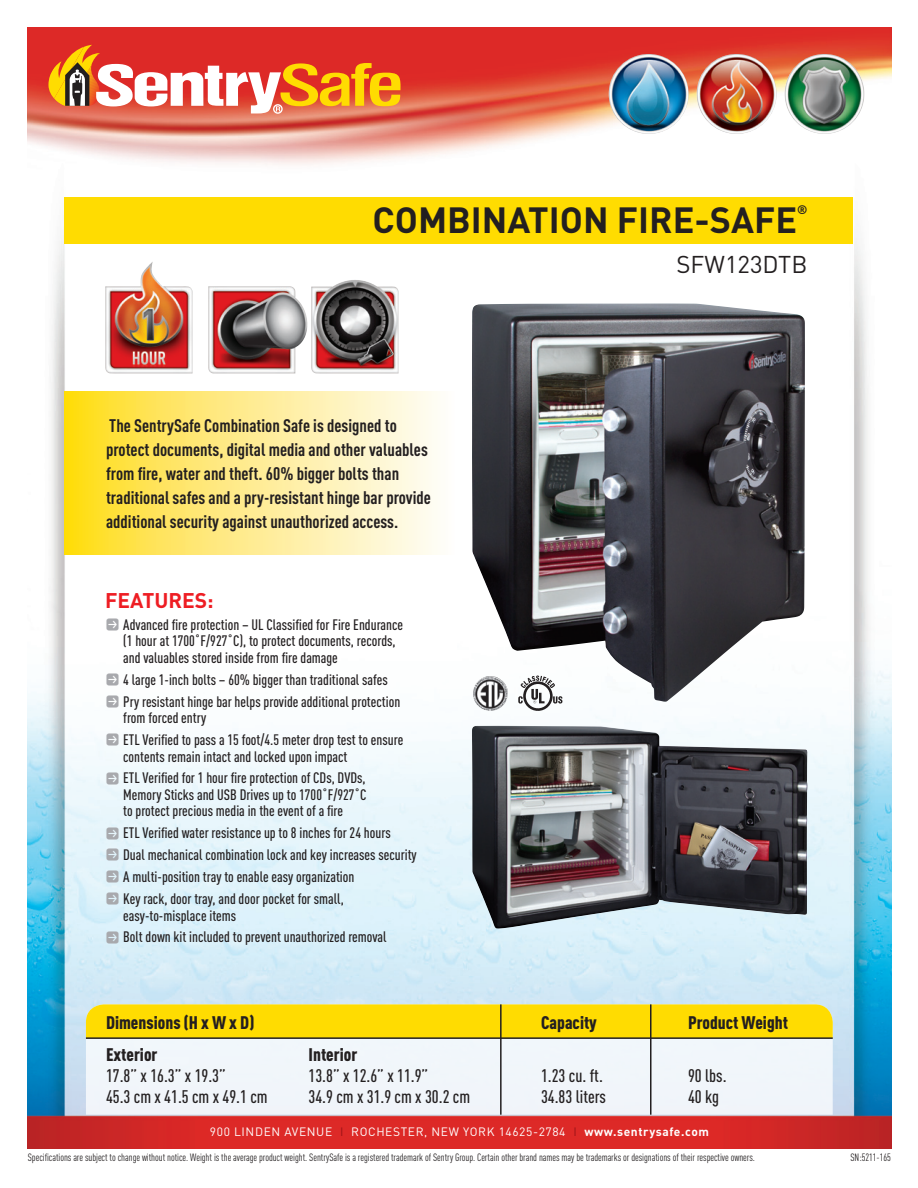
<style>
.page{position:relative;width:918px;height:1188px;background:#fff}
.page>*{position:absolute;margin:0;border:0;box-sizing:border-box;transform-origin:0 0}
.t1{font:700 36px "DIN";color:#231f20}
.t2{font:24px "DIN";color:#231f20}
.t3{font:700 21px "DIN";color:#ee1d23}
.t4{font:700 18px/24px "DIN Cond";color:#231f20}
.t5{font:500 18px "DIN Cond";color:#231f20}
.t6{font:900 18px "DIN Cond";color:#231f20}
.t7{font:500 15px/16.5px "DIN Cond";color:#231f20}
.t8{font:700 12.3px "DIN";color:#231f20}
.t9{font:12px "DIN";letter-spacing:.05em;color:#fff}
.footer_text{font:10.5px "DIN Cond";letter-spacing:-.005em;color:#231f20}
.s1{font-family:"Button Bonus Rounded Negative";font-weight:400;color:#a8a9ad}
.s2{color:#9c1418}
.s3{font-weight:700}
</style>
<div class="page">
<img style="left:27px;top:27px;width:864px;height:1122px">
<svg style="left:48px;top:45px;width:353px;height:69px"></svg>
<img style="left:609px;top:54px;width:80px;height:80px;border-radius:40px">
<img style="left:697px;top:54px;width:80px;height:80px;border-radius:40px">
<img style="left:785px;top:54px;width:79px;height:80px;border-radius:40px">
<svg style="left:64px;top:392px;width:392px;height:162px;background:#feec90"></svg>
<div style="left:86px;top:1039px;width:747px;height:76px;background:#f1f6fa"></div>
<div style="left:86px;top:1004px;width:747px;height:33px;background:#ffdc01"></div>
<div style="left:64px;top:197px;width:788px;height:47px;background:#ffdc01"></div>
<img style="left:472px;top:303px;width:333px;height:399px">
<div style="left:523px;top:681px;width:30px;height:30px;border:3px solid #231f20;border-radius:50%"></div>
<svg style="left:518px;top:676px;width:45px;height:28px"></svg>
<img style="left:473px;top:676px;width:35px;height:35px">
<img style="left:105px;top:261px;width:88px;height:113px">
<hr style="left:86px;top:1037px;width:747px;height:2px;background:#231f20">
<hr style="left:500px;top:1004px;width:2px;height:111px;background:#231f20">
<hr style="left:650px;top:1004px;width:2px;height:111px;background:#231f20">
<img style="left:208px;top:286px;width:100px;height:88px">
<img style="left:311px;top:280px;width:88px;height:94px">
<img style="left:472px;top:725px;width:336px;height:204px">
<p class="t1" style="left:373px;top:196px;width:426px">COMBINATION FIRE-SAFE</p>
<p class="t8" style="left:797px;top:202px;width:12px">®</p>
<p class="t2" style="left:676px;top:249px;width:132px">SFW123DTB</p>
<p class="t4" style="left:106px;top:413px;width:326px">The SentrySafe Combination Safe is designed to protect documents, digital media and other valuables from fire, water and theft. 60% bigger bolts than traditional safes and a pry-resistant hinge bar provide additional security against unauthorized access.</p>
<p class="t3" style="left:105px;top:587px;width:110px">FEATURES:</p>
<p class="t7" style="left:123px;top:616px;width:281px;text-indent:-18px"><span class="s1">P</span> Advanced fire protection – UL Classified for Fire Endurance (1 hour at 1700˚F/927˚C), to protect documents, records, and valuables stored inside from fire damage</p>
<p class="t7" style="left:105px;top:671px;width:284px"><span class="s1">P</span> 4 large 1-inch bolts – 60% bigger than traditional safes</p>
<p class="t7" style="left:123px;top:693px;width:279px;text-indent:-18px"><span class="s1">P</span> Pry resistant hinge bar helps provide additional protection from forced entry</p>
<p class="t7" style="left:123px;top:731px;width:282px;text-indent:-18px"><span class="s1">P</span> ETL Verified to pass a 15 foot/4.5 meter drop test to ensure contents remain intact and locked upon impact</p>
<p class="t7" style="left:123px;top:770px;width:245px;text-align:justify;text-indent:-18px"><span class="s1">P</span> ETL Verified for 1 hour fire protection of CDs, DVDs, Memory Sticks and USB Drives up to 1700˚F/927˚C to protect precious media in the event of a fire</p>
<p class="t7" style="left:105px;top:824px;width:287px"><span class="s1">P</span> ETL Verified water resistance up to 8 inches for 24 hours</p>
<p class="t7" style="left:105px;top:846px;width:313px"><span class="s1">P</span> Dual mechanical combination lock and key increases security</p>
<p class="t7" style="left:105px;top:868px;width:251px"><span class="s1">P</span> A multi-position tray to enable easy organization</p>
<p class="t7" style="left:123px;top:890px;width:222px;text-indent:-18px"><span class="s1">P</span> Key rack, door tray, and door pocket for small, easy-to-misplace items</p>
<p class="t7" style="left:105px;top:929px;width:283px"><span class="s1">P</span> Bolt down kit included to prevent unauthorized removal</p>
<p class="t6" style="left:106px;top:1012px;width:150px">Dimensions (H x W x D)</p>
<p class="t6" style="left:541px;top:1012px;width:57px">Capacity</p>
<p class="t6" style="left:688px;top:1012px;width:101px">Product Weight</p>
<p class="t6" style="left:106px;top:1043px;width:53px">Exterior</p>
<p class="t6" style="left:309px;top:1043px;width:50px">Interior</p>
<p class="t5" style="left:106px;top:1065px;width:121px">17.8” x 16.3” x 19.3”</p>
<p class="t5" style="left:309px;top:1065px;width:121px">13.8” x 12.6” x 11.9”</p>
<p class="t5" style="left:541px;top:1065px;width:63px">1.23 cu. ft.</p>
<p class="t5" style="left:688px;top:1065px;width:40px">90 lbs.</p>
<p class="t5" style="left:106px;top:1086px;width:163px">45.3 cm x 41.5 cm x 49.1 cm</p>
<p class="t5" style="left:309px;top:1086px;width:163px">34.9 cm x 31.9 cm x 30.2 cm</p>
<p class="t5" style="left:541px;top:1086px;width:67px">34.83 liters</p>
<p class="t5" style="left:688px;top:1086px;width:33px">40 kg</p>
<p class="t9" style="left:210px;top:1125px;width:500px">900 LINDEN AVENUE <span class="s2">I</span> ROCHESTER, NEW YORK 14625-2784 <span class="s2">I</span> <span class="s3">www.sentrysafe.com</span></p>
<p class="footer_text" style="left:28px;top:1151px;width:729px">Specifications are subject to change without notice. Weight is the average product weight. SentrySafe is a registered trademark of Sentry Group. Certain other brand names may be trademarks or designations of their respective owners.</p>
<p class="footer_text" style="left:851px;top:1151px;width:42px">SN:5211-165</p>
</div>
